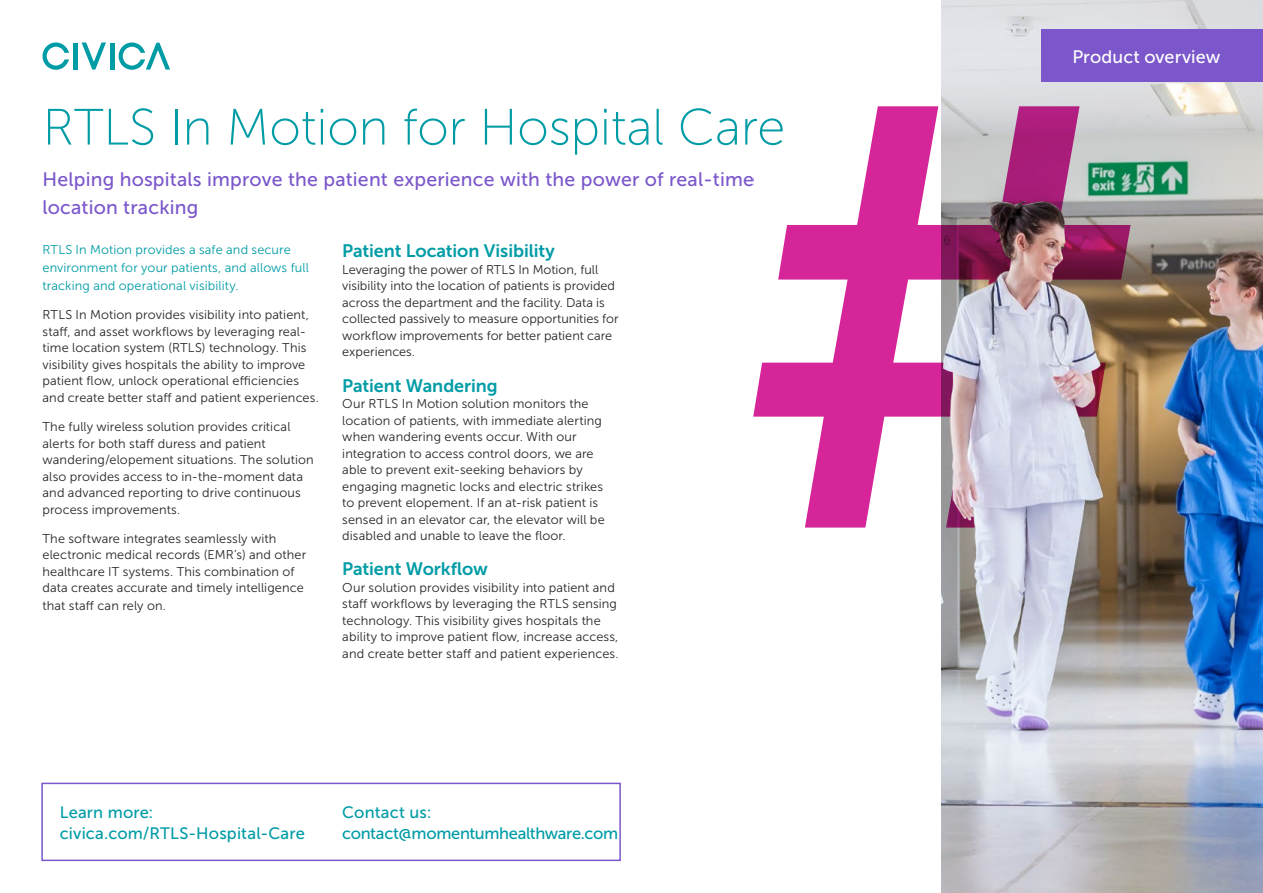
<style>
.page{position:relative;width:1263px;height:893px;background:#fff}
.page>*{position:absolute;margin:0;border:0;box-sizing:border-box;transform-origin:0 0}
.t1{font:51px "Museo Sans 100";letter-spacing:-.005em;color:#009ca6}
.t2{font:19.5px/28.5px "Museo Sans 500";letter-spacing:.01em;color:#7b57cb}
.t3{font:18px "Museo Sans 700";letter-spacing:-.005em;color:#009ca6}
.t4{font:18px "Museo Sans 500";letter-spacing:.005em;color:#fff}
.t5{font:16.5px/21px "Museo Sans 500";letter-spacing:-.02em;color:#009ca6}
.t6{font:16.5px/21px "Museo Sans 500";letter-spacing:.005em;color:#009ca6}
.t7{font:12.75px/16.5px "Museo Sans 300";letter-spacing:.01em;color:#262626}
.t8{font:12.75px/18px "Museo Sans 300";letter-spacing:.01em;color:#009ca6}
</style>
<div class="page">
<img style="left:942px;top:0;width:321px;height:893px">
<div style="left:1042px;top:30px;width:221px;height:52px;background:#7b57cb"></div>
<div style="left:41px;top:783px;width:580px;height:78px;border:2px solid #7b57cb"></div>
<hr style="left:74px;top:43px;width:4px;height:27px;background:#009ca6">
<svg style="left:82px;top:43px;width:24px;height:27px"></svg>
<hr style="left:110px;top:43px;width:4px;height:27px;background:#009ca6">
<svg style="left:43px;top:42px;width:26px;height:28px"></svg>
<svg style="left:119px;top:42px;width:51px;height:28px"></svg>
<svg style="left:753px;top:106px;width:377px;height:422px"></svg>
<img style="left:943px;top:195px;width:157px;height:336px">
<h1 class="t1" style="left:43px;top:100px;width:744px">RTLS In Motion for Hospital Care</h1>
<h2 class="t2" style="left:43px;top:165px;width:713px">Helping hospitals improve the patient experience with the power of real-time location tracking</h2>
<p class="t8" style="left:43px;top:241px;width:268px">RTLS In Motion provides a safe and secure environment for your patients, and allows full tracking and operational visibility.</p>
<p class="t7" style="left:43px;top:307px;width:278px">RTLS In Motion provides visibility into patient, staff, and asset workflows by leveraging real&shy;time location system (RTLS) technology. This visibility gives hospitals the ability to improve patient flow, unlock operational efficiencies and create better staff and patient experiences.</p>
<p class="t7" style="left:43px;top:419px;width:273px">The fully wireless solution provides critical alerts for both staff duress and patient wandering/elopement situations. The solution also provides access to in-the-moment data and advanced reporting to drive continuous process improvements.</p>
<p class="t7" style="left:43px;top:530px;width:265px">The software integrates seamlessly with electronic medical records (EMR’s) and other healthcare IT systems. This combination of data creates accurate and timely intelligence</p>
<p class="t7" style="left:43px;top:598px;width:125px">that staff can rely on.</p>
<h3 class="t3" style="left:342px;top:241px;width:214px">Patient Location Visibility</h3>
<p class="t7" style="left:342px;top:261px;width:278px">Leveraging the power of RTLS In Motion, full visibility into the location of patients is provided across the department and the facility. Data is collected passively to measure opportunities for workflow improvements for better patient care experiences.</p>
<h3 class="t3" style="left:342px;top:375px;width:157px">Patient Wandering</h3>
<p class="t7" style="left:342px;top:395px;width:264px">Our RTLS In Motion solution monitors the location of patients, with immediate alerting when wandering events occur. With our integration to access control doors, we are able to prevent exit-seeking behaviors by engaging magnetic locks and electric strikes to prevent elopement. If an at-risk patient is sensed in an elevator car, the elevator will be disabled and unable to leave the floor.</p>
<h3 class="t3" style="left:342px;top:559px;width:147px">Patient Workflow</h3>
<p class="t7" style="left:342px;top:579px;width:278px">Our solution provides visibility into patient and staff workflows by leveraging the RTLS sensing technology. This visibility gives hospitals the ability to improve patient flow, increase access, and create better staff and patient experiences.</p>
<p class="t6" style="left:60px;top:801px;width:246px">Learn more: civica.com/RTLS-Hospital-Care</p>
<p class="t5" style="left:342px;top:801px;width:277px">Contact us: contact@momentumhealthware.com</p>
<h3 class="t4" style="left:1072px;top:47px;width:150px">Product overview</h3>
</div>
